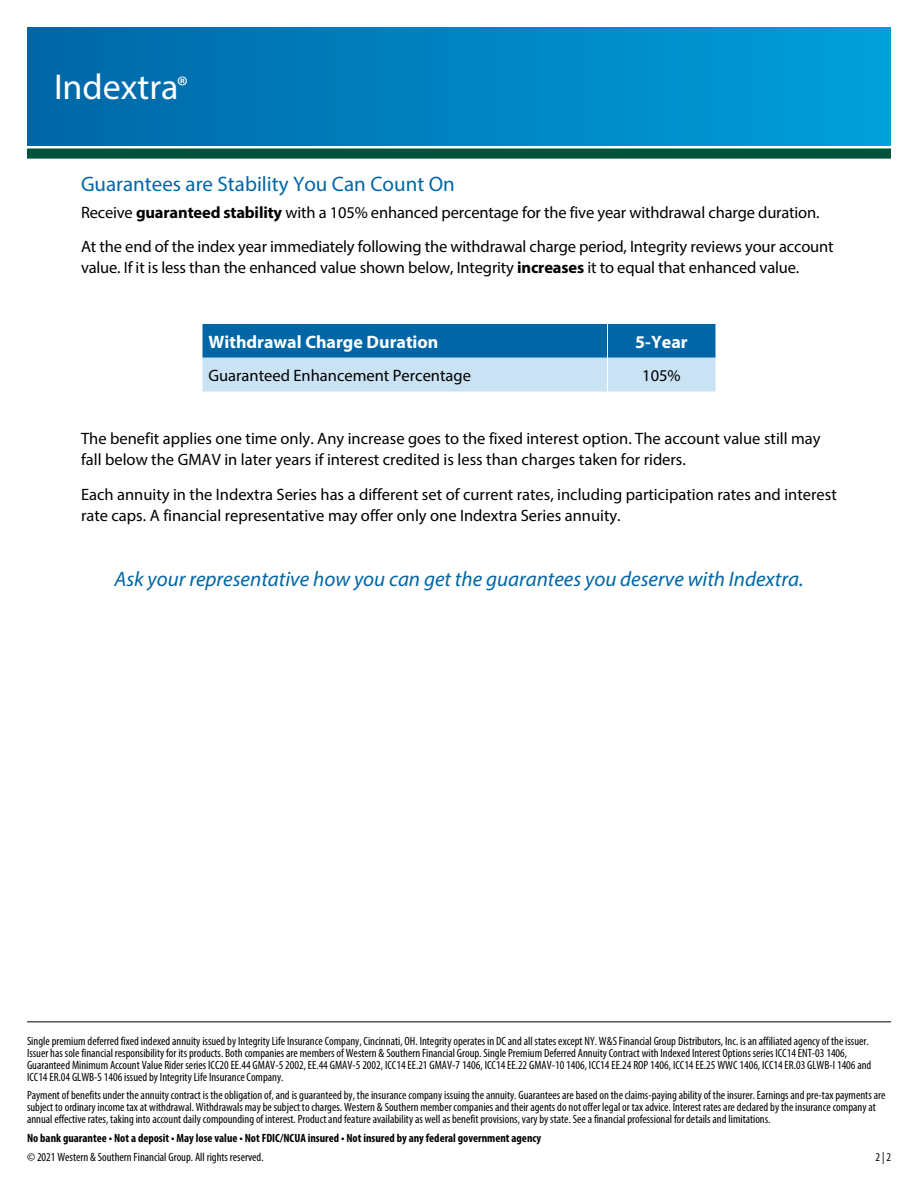
<style>
.page{position:relative;width:918px;height:1188px;background:#fff}
.page>*{position:absolute;margin:0;border:0;box-sizing:border-box;transform-origin:0 0}
.t1{font:36px "Myriad Pro";color:#fff}
.t2{font:italic 21px "Myriad Pro";color:#0066a6}
.t3{font:21px "Myriad Pro";color:#0066a6}
.t4{font:700 18px "Myriad Pro";color:#fff}
.t5{font:16.5px/21px "Myriad Pro";color:#000}
.t6{font:condensed 12px/12px "Myriad Pro";color:#000}
.t7{font:700 condensed 12px "Myriad Pro";color:#000}
.s1{font-size:27px}
.s2{font-weight:700}
</style>
<div class="page">
<div style="left:27px;top:27px;width:864px;height:118px;background:linear-gradient(to right,#0066a6,#00a0db)"></div>
<div style="left:27px;top:148px;width:864px;height:11px;background:#00523a;border:2px solid #00523a"></div>
<hr style="left:27px;top:1022px;width:864px;height:1px;background:#000">
<svg style="left:202px;top:324px;width:514px;height:68px;background:#66a5cd"></svg>
<hr style="left:607px;top:324px;width:1px;height:34px;background:#fff">
<hr style="left:607px;top:358px;width:1px;height:34px;background:#fff">
<h1 class="t1" style="left:54px;top:65px;width:136px">Indextra<span class="s1">®</span></h1>
<h2 class="t3" style="left:81px;top:171px;width:375px">Guarantees are Stability You Can Count On</h2>
<h3 class="t5" style="left:81px;top:195px;width:754px;line-height:34.5px">Receive <span class="s2">guaranteed stability</span> with a 105% enhanced percentage for the five year withdrawal charge duration.<br>At the end of the index year immediately following the withdrawal charge period, Integrity reviews your account</h3>
<h3 class="t5" style="left:81px;top:257px;width:720px">value. If it is less than the enhanced value shown below, Integrity <span class="s2">increases</span> it to equal that enhanced value.</h3>
<h3 class="t4" style="left:208px;top:330px;width:232px">Withdrawal Charge Duration</h3>
<h3 class="t4" style="left:635px;top:330px;width:54px">5-Year</h3>
<h3 class="t5" style="left:208px;top:365px;width:264px">Guaranteed Enhancement Percentage</h3>
<h3 class="t5" style="left:642px;top:365px;width:40px">105%</h3>
<h3 class="t5" style="left:81px;top:428px;width:741px">The benefit applies one time only. Any increase goes to the fixed interest option. The account value still may fall below the GMAV in later years if interest credited is less than charges taken for riders.</h3>
<h3 class="t5" style="left:81px;top:484px;width:757px">Each annuity in the Indextra Series has a different set of current rates, including participation rates and interest rate caps. A financial representative may offer only one Indextra Series annuity.</h3>
<h2 class="t2" style="left:114px;top:566px;width:691px">Ask your representative how you can get the guarantees you deserve with Indextra.</h2>
<p class="t6" style="left:27px;top:1035px;width:846px">Single premium deferred fixed indexed annuity issued by Integrity Life Insurance Company, Cincinnati, OH. Integrity operates in DC and all states except NY. W&amp;S Financial Group Distributors, Inc. is an affiliated agency of the issuer.<br>Issuer has sole financial responsibility for its products. Both companies are members of Western &amp; Southern Financial Group. Single Premium Deferred Annuity Contract with Indexed Interest Options series ICC14 ENT-03 1406, Guaranteed Minimum Account Value Rider series ICC20 EE.44 GMAV-5 2002, EE.44 GMAV-5 2002, ICC14 EE.21 GMAV-7 1406, ICC14 EE.22 GMAV-10 1406, ICC14 EE.24 ROP 1406, ICC14 EE.25 WWC 1406, ICC14 ER.03 GLWB-I 1406 and ICC14 ER.04 GLWB-S 1406 issued by Integrity Life Insurance Company.</p>
<p class="t6" style="left:27px;top:1089px;width:860px">Payment of benefits under the annuity contract is the obligation of, and is guaranteed by, the insurance company issuing the annuity. Guarantees are based on the claims-paying ability of the insurer. Earnings and pre-tax payments are subject to ordinary income tax at withdrawal. Withdrawals may be subject to charges. Western &amp; Southern member companies and their agents do not offer legal or tax advice. Interest rates are declared by the insurance company at annual effective rates, taking into account daily compounding of interest. Product and feature availability as well as benefit provisions, vary by state. See a financial professional for details and limitations.</p>
<p class="t7" style="left:27px;top:1131px;width:516px">No bank guarantee • Not a deposit • May lose value • Not FDIC/NCUA insured • Not insured by any federal government agency</p>
<p class="t6" style="left:27px;top:1151px;width:238px">© 2021 Western &amp; Southern Financial Group. All rights reserved.</p>
<p class="t6" style="left:876px;top:1151px;width:17px">2 | 2</p>
</div>
